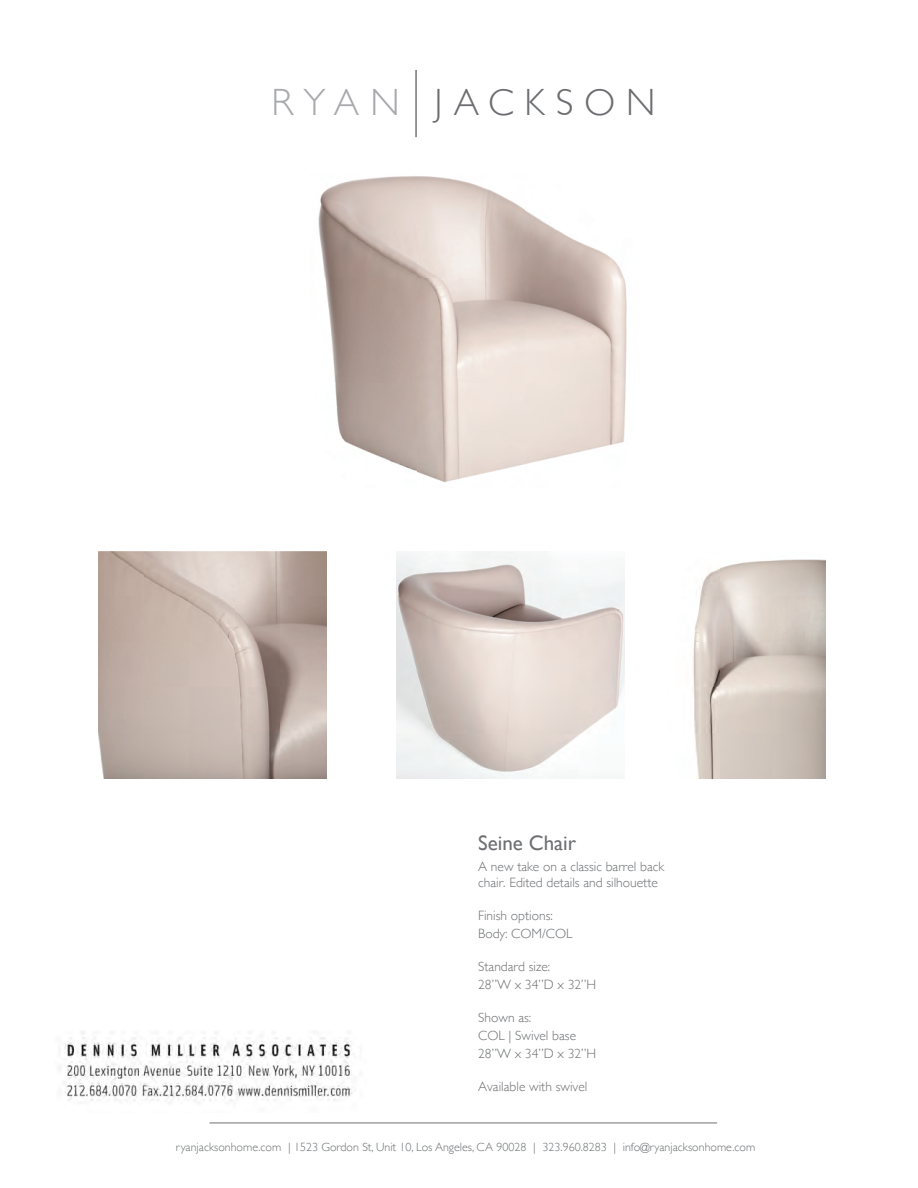
<style>
.page{position:relative;width:918px;height:1188px;background:#fff}
.page>*{position:absolute;margin:0;border:0;box-sizing:border-box;transform-origin:0 0}
.t1{font:300 37.95px "Gill Sans";color:#6c6d70}
.t2{font:21px "Gill Sans";color:#6d6f72}
.t3{font:300 13.5px/18px "Gill Sans";color:#6d6f72}
.t4{font:300 12px "Gill Sans";color:#6d6f72}
.s1{color:#a8a9ad}
</style>
<div class="page">
<hr style="left:415px;top:70px;width:2px;height:67px;background:#6c6d70">
<img style="left:318px;top:176px;width:309px;height:307px">
<hr style="left:209px;top:1123px;width:508px;height:1px;background:#6d6f72">
<img style="left:692px;top:559px;width:133px;height:220px">
<img style="left:397px;top:551px;width:227px;height:228px">
<img style="left:99px;top:551px;width:227px;height:228px">
<img style="left:59px;top:1031px;width:294px;height:72px">
<h1 class="t1" style="left:272px;top:72px;width:385px"><span class="s1">R Y A N</span> J A C K S O N</h1>
<h2 class="t2" style="left:478px;top:830px;width:99px">Seine Chair</h2>
<p class="t3" style="left:478px;top:858px;width:187px;line-height:16.2px">A new take on a classic barrel back chair. Edited details and silhouette</p>
<p class="t3" style="left:478px;top:906px;width:96px">Finish options:<br>Body: COM/COL</p>
<p class="t3" style="left:478px;top:957px;width:120px">Standard size:<br>28”W x 34”D x 32”H</p>
<p class="t3" style="left:478px;top:1008px;width:120px">Shown as:<br>COL | Swivel base<br>28”W x 34”D x 32”H</p>
<p class="t3" style="left:478px;top:1077px;width:111px">Available with swivel</p>
<p class="t4" style="left:176px;top:1138px;width:581px">ryanjacksonhome.com | 1523 Gordon St, Unit 10, Los Angeles, CA 90028 | 323.960.8283 | info@ryanjacksonhome.com</p>
</div>
